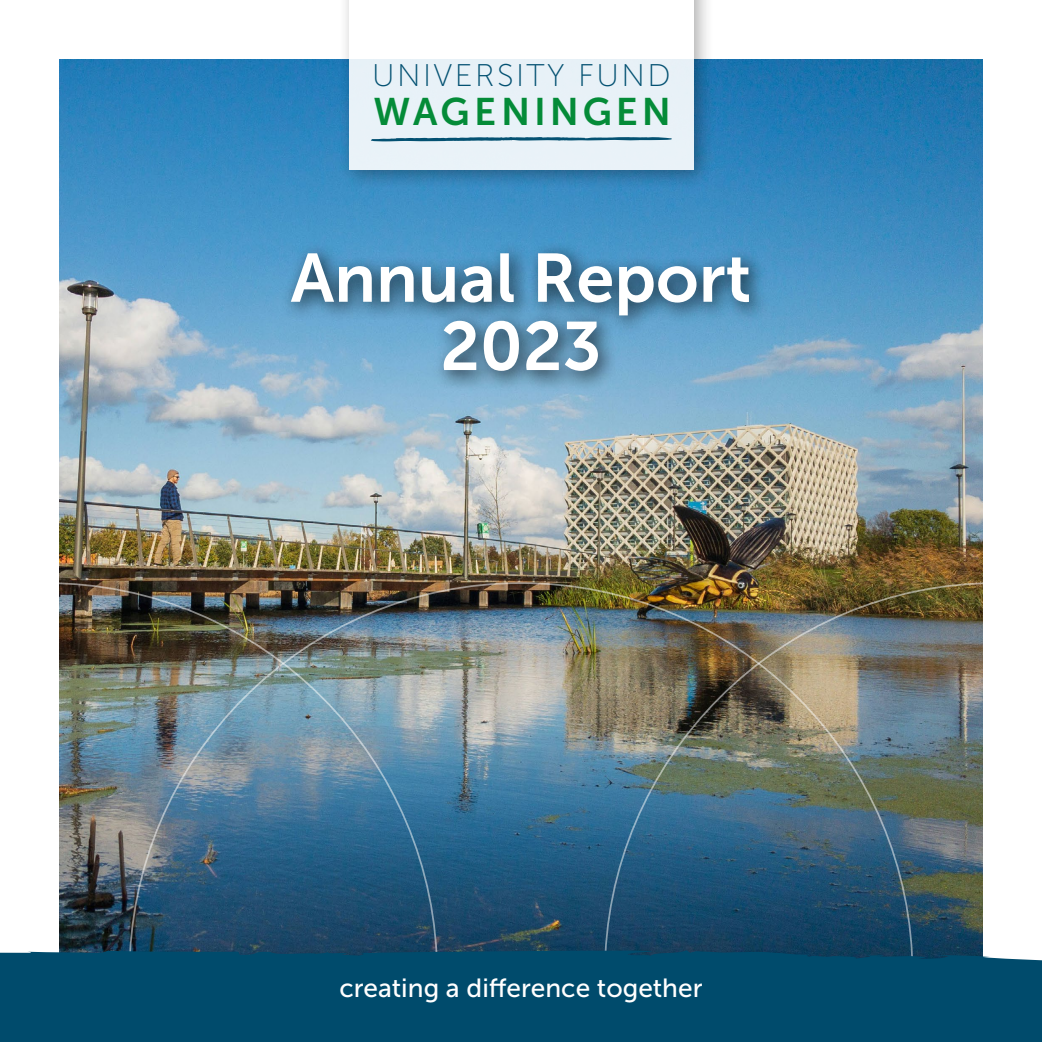
<style>
.page{position:relative;width:1042px;height:1042px;background:#fff}
.page>*{position:absolute;margin:0;border:0;box-sizing:border-box;transform-origin:0 0}
.t1{font:68.25px/68.2px "Museo Sans 700";color:#fff;text-align:center}
.t2{font:38.32px "Museo Sans 700";letter-spacing:.1em;color:#048b38}
.t3{font:31.32px "Museo Sans 100";letter-spacing:.08em;color:#035172}
.t4{font:26.25px "Museo Sans 500";color:#fff}
</style>
<div class="page">
<img style="left:60px;top:60px;width:922px;height:522px">
<img style="left:59px;top:582px;width:70px;height:367px">
<img style="left:129px;top:582px;width:475px;height:367px">
<img style="left:604px;top:582px;width:379px;height:367px">
<div style="left:0;top:949px;width:1042px;height:68px;background:#004b6c"></div>
<div style="left:281px;top:241px;width:488px;height:150px;background:#000;opacity:.75"></div>
<div style="left:0;top:1017px;width:1042px;height:25px;background:#004b6c"></div>
<div style="left:337px;top:0;width:378px;height:191px;background:#000;opacity:.36"></div>
<div style="left:349px;top:0;width:344px;height:169px;background:linear-gradient(to bottom,#fff,#e1edf5)"></div>
<svg style="left:371px;top:137px;width:301px;height:4px"></svg>
<p class="t3" style="left:372px;top:59px;width:300px">UNIVERSITY FUND</p>
<h2 class="t2" style="left:373px;top:90px;width:299px">WAGENINGEN</h2>
<h1 class="t1" style="left:291px;top:244px;width:462px">Annual Report<br>2023</h1>
<p class="t4" style="left:339px;top:973px;width:365px">creating a difference together</p>
</div>
